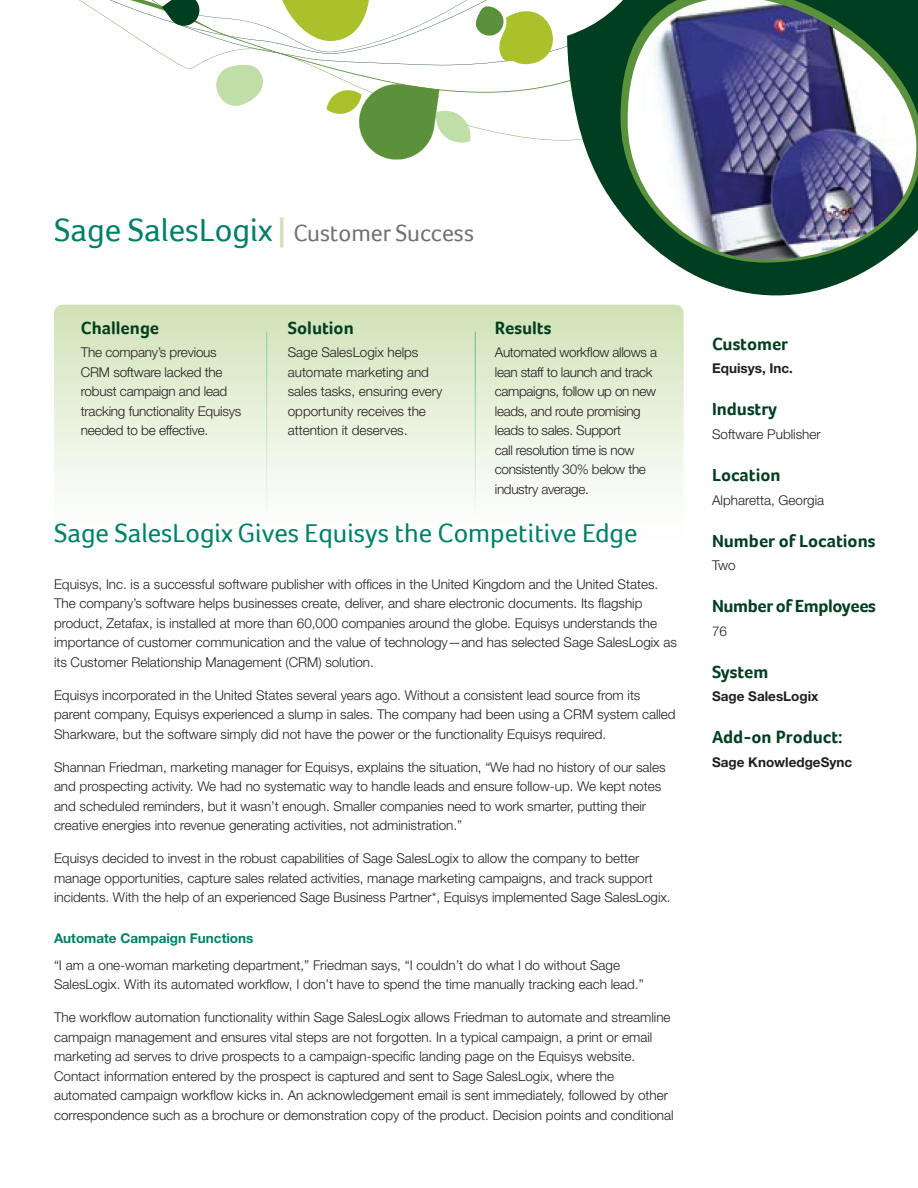
<style>
.page{position:relative;width:918px;height:1188px;background:#fff}
.page>*{position:absolute;margin:0;border:0;box-sizing:border-box;transform-origin:0 0}
.t1{font:27px "Foco";color:#008066}
.t2{font:24px "Foco";color:#717074}
.t3{font:700 18px "Foco";color:#003e20}
.t4{font:700 18px "Foco";letter-spacing:-.02em;color:#003e20}
.t5{font:300 13.5px/19.5px "Helvetica Neue";color:#231f20}
.t6{font:300 13.5px/19.5px "Helvetica Neue";letter-spacing:-.025em;color:#231f20}
.t7{font:700 13.5px "Helvetica Neue";color:#231f20}
.t8{font:700 13.5px "Helvetica Neue";color:#008066}
.s1{font-size:33px;color:#008066}
.s2{font-family:"Helvetica Neue";font-weight:700;font-size:30px;color:#cfe1b5}
</style>
<div class="page">
<svg style="left:79px;top:0;width:488px;height:160px"></svg>
<svg style="left:567px;top:3px;width:312px;height:302px"></svg>
<svg style="left:54px;top:305px;width:630px;height:203px"></svg>
<hr style="left:475px;top:332px;width:1px;height:188px;background:#fff">
<hr style="left:267px;top:332px;width:1px;height:188px;background:#fff">
<svg style="left:620px;top:0;width:298px;height:263px;fill:#003e20"></svg>
<img style="left:628px;top:0;width:288px;height:260px">
<h2 class="t2" style="left:54px;top:219px;width:422px"><span class="s1">Sage SalesLogix</span> <span class="s2">|</span> Customer Success</h2>
<h3 class="t3" style="left:81px;top:317px;width:80px">Challenge</h3>
<p class="t5" style="left:81px;top:342px;width:162px">The company’s previous<br>CRM software lacked the robust campaign and lead tracking functionality Equisys needed to be effective.</p>
<h3 class="t3" style="left:288px;top:317px;width:67px">Solution</h3>
<p class="t5" style="left:288px;top:342px;width:156px">Sage SalesLogix helps automate marketing and sales tasks, ensuring every opportunity receives the attention it deserves.</p>
<h3 class="t3" style="left:495px;top:317px;width:58px">Results</h3>
<p class="t6" style="left:495px;top:342px;width:164px">Automated workflow allows a lean staff to launch and track campaigns, follow up on new leads, and route promising leads to sales. Support<br>call resolution time is now consistently 30% below the industry average.</p>
<h1 class="t1" style="left:54px;top:518px;width:585px">Sage SalesLogix Gives Equisys the Competitive Edge</h1>
<p class="t5" style="left:54px;top:574px;width:624px">Equisys, Inc. is a successful software publisher with offices in the United Kingdom and the United States.<br>The company’s software helps businesses create, deliver, and share electronic documents. Its flagship product, Zetafax, is installed at more than 60,000 companies around the globe. Equisys understands the importance of customer communication and the value of technology—and has selected Sage SalesLogix as its Customer Relationship Management (CRM) solution.</p>
<p class="t5" style="left:54px;top:685px;width:623px">Equisys incorporated in the United States several years ago. Without a consistent lead source from its parent company, Equisys experienced a slump in sales. The company had been using a CRM system called<br>Sharkware, but the software simply did not have the power or the functionality Equisys required.</p>
<p class="t5" style="left:54px;top:757px;width:613px">Shannan Friedman, marketing manager for Equisys, explains the situation, “We had no history of our sales and prospecting activity. We had no systematic way to handle leads and ensure follow-up. We kept notes and scheduled reminders, but it wasn’t enough. Smaller companies need to work smarter, putting their creative energies into revenue generating activities, not administration.”</p>
<p class="t5" style="left:54px;top:848px;width:618px">Equisys decided to invest in the robust capabilities of Sage SalesLogix to allow the company to better manage opportunities, capture sales related activities, manage marketing campaigns, and track support incidents. With the help of an experienced Sage Business Partner*, Equisys implemented Sage SalesLogix.</p>
<p class="t8" style="left:54px;top:930px;width:201px">Automate Campaign Functions</p>
<p class="t5" style="left:54px;top:955px;width:591px">“I am a one-woman marketing department,” Friedman says, “I couldn’t do what I do without Sage<br>SalesLogix. With its automated workflow, I don’t have to spend the time manually tracking each lead.”</p>
<p class="t5" style="left:54px;top:1007px;width:621px">The workflow automation functionality within Sage SalesLogix allows Friedman to automate and streamline campaign management and ensures vital steps are not forgotten. In a typical campaign, a print or email marketing ad serves to drive prospects to a campaign-specific landing page on the Equisys website.<br>Contact information entered by the prospect is captured and sent to Sage SalesLogix, where the automated campaign workflow kicks in. An acknowledgement email is sent immediately, followed by other correspondence such as a brochure or demonstration copy of the product. Decision points and conditional</p>
<h3 class="t3" style="left:712px;top:333px;width:78px">Customer</h3>
<p class="t7" style="left:712px;top:360px;width:82px">Equisys, Inc.</p>
<h3 class="t3" style="left:712px;top:399px;width:67px">Industry</h3>
<p class="t5" style="left:712px;top:424px;width:110px">Software Publisher</p>
<h3 class="t3" style="left:712px;top:464px;width:70px">Location</h3>
<p class="t5" style="left:712px;top:490px;width:114px">Alpharetta, Georgia</p>
<h3 class="t3" style="left:712px;top:530px;width:165px">Number of Locations</h3>
<p class="t5" style="left:712px;top:555px;width:25px">Two</p>
<h3 class="t4" style="left:712px;top:595px;width:165px">Number of Employees</h3>
<p class="t5" style="left:712px;top:621px;width:17px">76</p>
<h3 class="t3" style="left:712px;top:661px;width:58px">System</h3>
<p class="t7" style="left:712px;top:688px;width:108px">Sage SalesLogix</p>
<h3 class="t3" style="left:712px;top:726px;width:132px">Add-on Product:</h3>
<p class="t7" style="left:712px;top:754px;width:142px">Sage KnowledgeSync</p>
</div>
